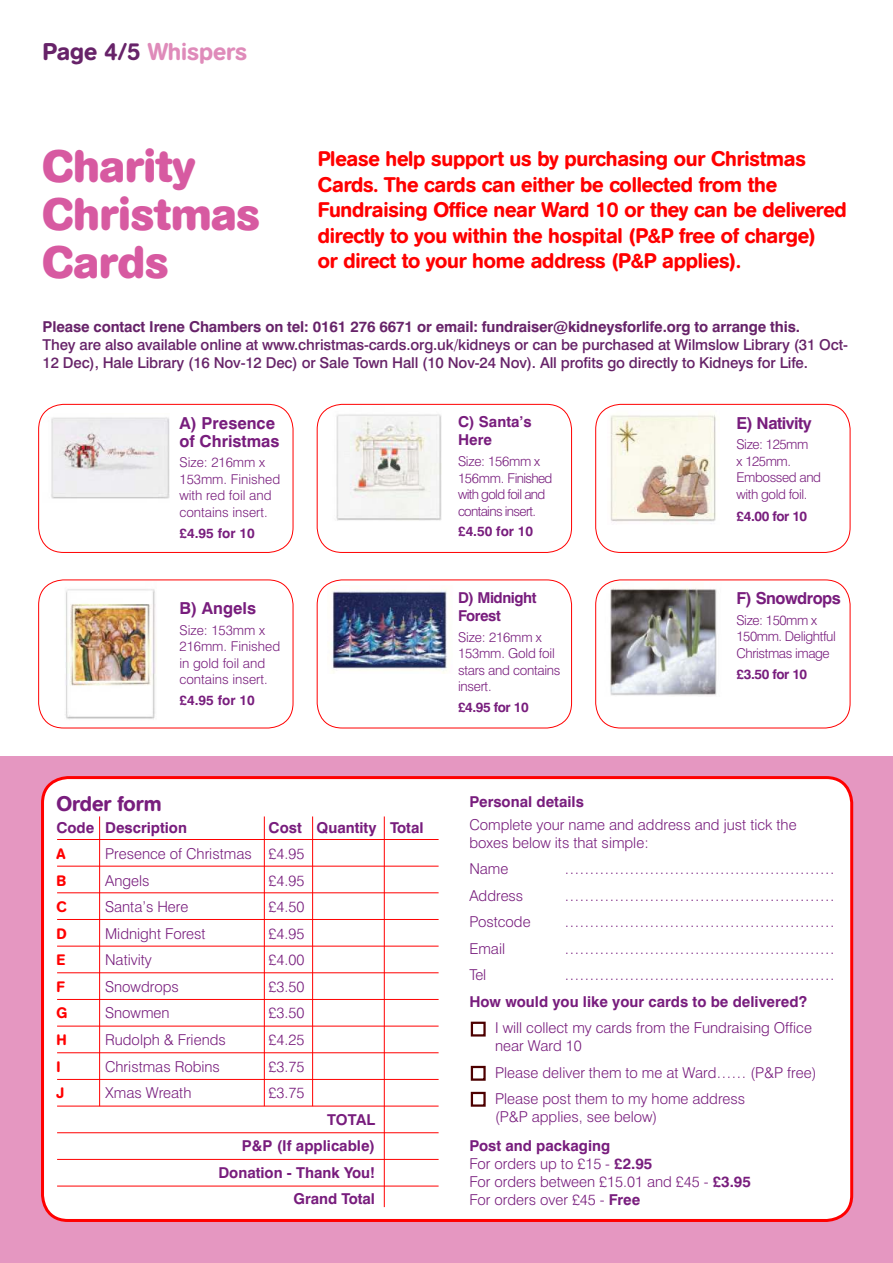
<style>
.page{position:relative;width:893px;height:1263px;background:#fff}
.page>*{position:absolute;margin:0;border:0;box-sizing:border-box;transform-origin:0 0}
.t1{font:700 45px/48px "AG Book Rounded";color:#d75aa1}
.t2{font:500 24px "AG Book Rounded";color:#df8bba}
.t3{font:500 21px/25.5px "AG Book Rounded";letter-spacing:-.01em;color:#f00}
.t4{font:500 21px "AG Book Rounded";color:#781d7d}
.t5{font:700 16.5px/18px "Swiss 721 BT";color:#781d7d}
.t6{font:700 16.5px "Swiss 721 BT";letter-spacing:-.03em;color:#781d7d}
.t7{font:300 15px/18px "Swiss 721 BT";color:#781d7d}
.t8{font:500 15px/18px "Swiss 721 BT";letter-spacing:-.01em;color:#672369}
.t9{font:700 15px/26.5px "Swiss 721 BT";color:#781d7d}
.t10{font:700 15px "Swiss 721 BT";letter-spacing:-.01em;color:#672369}
.t11{font:700 15px/18px "Swiss 721 BT";letter-spacing:-.03em;color:#781d7d}
.t12{font:500 15px "AG Book Rounded";color:#f00}
.t13{font:300 13.5px/16.5px "Swiss 721 BT";letter-spacing:-.02em;color:#781d7d}
.t14{font:300 13.5px/16.5px "Swiss 721 BT";color:#781d7d}
.t15{font:700 13.5px "Swiss 721 BT";letter-spacing:-.015em;color:#781d7d}
.t16{font:300 13.5px/16.5px "Swiss 721 BT";letter-spacing:-.05em;color:#781d7d}
.s1{color:#672369}
.s2{font-weight:700}
</style>
<div class="page">
<div style="left:0;top:757px;width:893px;height:506px;background:#e597c1"></div>
<img style="left:610px;top:415px;width:106px;height:107px">
<img style="left:43px;top:413px;width:127px;height:86px">
<div style="left:38px;top:404px;width:255px;height:149px;border:1px solid #f00;border-radius:25px"></div>
<img style="left:65px;top:589px;width:91px;height:130px">
<div style="left:38px;top:579px;width:255px;height:149px;border:1px solid #f00;border-radius:25px"></div>
<img style="left:329px;top:407px;width:113px;height:114px">
<div style="left:317px;top:404px;width:255px;height:149px;border:1px solid #f00;border-radius:25px"></div>
<img style="left:332px;top:589px;width:115px;height:84px">
<div style="left:317px;top:579px;width:255px;height:149px;border:1px solid #f00;border-radius:25px"></div>
<div style="left:595px;top:404px;width:255px;height:149px;border:1px solid #f00;border-radius:25px"></div>
<img style="left:601px;top:583px;width:116px;height:113px">
<div style="left:595px;top:579px;width:255px;height:149px;border:1px solid #f00;border-radius:25px"></div>
<div style="left:43px;top:777px;width:809px;height:443px;background:#fff;border-radius:26px"></div>
<div style="left:41px;top:776px;width:812px;height:446px;border:3px solid #f00;border-radius:26px"></div>
<div style="left:471px;top:1066px;width:15px;height:15px;border:2px solid #4d0000"></div>
<div style="left:471px;top:1022px;width:15px;height:14px;border:2px solid #4d0000"></div>
<hr style="left:57px;top:839px;width:382px;height:1px;background:#f00">
<hr style="left:57px;top:866px;width:382px;height:1px;background:#f00">
<hr style="left:57px;top:1106px;width:382px;height:1px;background:#f00">
<hr style="left:57px;top:892px;width:382px;height:1px;background:#f00">
<hr style="left:57px;top:919px;width:382px;height:1px;background:#f00">
<hr style="left:57px;top:946px;width:382px;height:1px;background:#f00">
<hr style="left:57px;top:972px;width:382px;height:1px;background:#f00">
<hr style="left:57px;top:999px;width:382px;height:1px;background:#f00">
<hr style="left:57px;top:1026px;width:382px;height:1px;background:#f00">
<hr style="left:57px;top:1052px;width:382px;height:1px;background:#f00">
<hr style="left:99px;top:816px;width:1px;height:290px;background:#f00">
<hr style="left:264px;top:816px;width:1px;height:290px;background:#f00">
<hr style="left:312px;top:816px;width:1px;height:290px;background:#f00">
<hr style="left:384px;top:816px;width:1px;height:391px;background:#f00">
<hr style="left:57px;top:1159px;width:382px;height:1px;background:#f00">
<hr style="left:57px;top:1132px;width:382px;height:1px;background:#f00">
<hr style="left:57px;top:1079px;width:382px;height:1px;background:#f00">
<hr style="left:57px;top:1186px;width:382px;height:1px;background:#f00">
<div style="left:471px;top:1092px;width:15px;height:15px;border:2px solid #4d0000"></div>
<h2 class="t2" style="left:43px;top:43px;width:206px"><span class="s1">Page 4/5</span> Whispers</h2>
<h1 class="t1" style="left:43px;top:145px;width:219px">Charity<br>Christmas<br>Cards</h1>
<p class="t3" style="left:318px;top:148px;width:530px">Please help support us by purchasing our Christmas Cards. The cards can either be collected from the Fundraising Office near Ward 10 or they can be delivered directly to you within the hospital (P&amp;P free of charge)<br>or direct to your home address (P&amp;P applies).</p>
<p class="t10" style="left:43px;top:321px;width:759px">Please contact Irene Chambers on tel: 0161 276 6671 or email: fundraiser@kidneysforlife.org to arrange this.</p>
<p class="t8" style="left:43px;top:337px;width:807px">They are also available online at www.christmas-cards.org.uk/kidneys or can be purchased at Wilmslow Library (31 Oct-<br>12 Dec), Hale Library (16 Nov-12 Dec) or Sale Town Hall (10 Nov-24 Nov). All profits go directly to Kidneys for Life.</p>
<p class="t5" style="left:179px;top:415px;width:102px">A) Presence of Christmas</p>
<p class="t14" style="left:179px;top:456px;width:102px">Size: 216mm x<br>153mm. Finished with red foil and contains insert.</p>
<p class="t15" style="left:179px;top:528px;width:77px">£4.95 for 10</p>
<p class="t5" style="left:179px;top:601px;width:78px">B) Angels</p>
<p class="t14" style="left:179px;top:623px;width:102px">Size: 153mm x<br>216mm. Finished in gold foil and contains insert.</p>
<p class="t15" style="left:179px;top:695px;width:77px">£4.95 for 10</p>
<h3 class="t4" style="left:56px;top:795px;width:107px">Order form</h3>
<p class="t9" style="left:56px;top:816px;width:132px">Code Description</p>
<p class="t9" style="left:269px;top:816px;width:156px">Cost Quantity Total</p>
<p class="t12" style="left:56px;top:848px;width:11px">A</p>
<p class="t7" style="left:105px;top:846px;width:201px">Presence of Christmas £4.95</p>
<p class="t12" style="left:56px;top:875px;width:11px">B</p>
<p class="t7" style="left:105px;top:873px;width:46px">Angels</p>
<p class="t7" style="left:269px;top:873px;width:37px">£4.95</p>
<p class="t12" style="left:56px;top:901px;width:12px">C</p>
<p class="t7" style="left:105px;top:899px;width:85px">Santa’s Here</p>
<p class="t7" style="left:269px;top:899px;width:37px">£4.50</p>
<p class="t12" style="left:56px;top:928px;width:12px">D</p>
<p class="t7" style="left:105px;top:926px;width:102px">Midnight Forest</p>
<p class="t7" style="left:269px;top:926px;width:37px">£4.95</p>
<p class="t12" style="left:56px;top:954px;width:10px">E</p>
<p class="t7" style="left:105px;top:952px;width:48px">Nativity</p>
<p class="t7" style="left:269px;top:952px;width:37px">£4.00</p>
<p class="t12" style="left:56px;top:981px;width:10px">F</p>
<p class="t7" style="left:105px;top:979px;width:75px">Snowdrops</p>
<p class="t7" style="left:269px;top:979px;width:37px">£3.50</p>
<p class="t12" style="left:56px;top:1007px;width:12px">G</p>
<p class="t7" style="left:105px;top:1005px;width:66px">Snowmen</p>
<p class="t7" style="left:269px;top:1005px;width:37px">£3.50</p>
<p class="t12" style="left:56px;top:1034px;width:12px">H</p>
<p class="t7" style="left:105px;top:1032px;width:122px">Rudolph &amp; Friends</p>
<p class="t7" style="left:269px;top:1032px;width:37px">£4.25</p>
<p class="t12" style="left:56px;top:1061px;width:6px">I</p>
<p class="t7" style="left:105px;top:1058px;width:116px">Christmas Robins</p>
<p class="t7" style="left:269px;top:1058px;width:37px">£3.75</p>
<p class="t12" style="left:56px;top:1087px;width:9px">J</p>
<p class="t7" style="left:105px;top:1085px;width:88px">Xmas Wreath</p>
<p class="t7" style="left:269px;top:1085px;width:37px">£3.75</p>
<p class="t9" style="left:218px;top:1107px;width:158px;text-align:right">TOTAL<br>P&amp;P (If applicable)<br>Donation - Thank You!<br>Grand Total</p>
<p class="t9" style="left:458px;top:414px;width:75px;line-height:18px">C) Santa’s<br>Here</p>
<p class="t16" style="left:458px;top:454px;width:96px">Size: 156mm x<br>156mm. Finished with gold foil and contains insert.</p>
<p class="t15" style="left:458px;top:526px;width:77px">£4.50 for 10</p>
<p class="t11" style="left:458px;top:590px;width:80px">D) Midnight<br>Forest</p>
<p class="t13" style="left:458px;top:630px;width:104px">Size: 216mm x<br>153mm. Gold foil stars and contains insert.</p>
<p class="t15" style="left:458px;top:702px;width:72px">£4.95 for 10</p>
<p class="t6" style="left:736px;top:416px;width:77px">E) Nativity</p>
<p class="t13" style="left:736px;top:438px;width:86px">Size: 125mm<br>x 125mm.<br>Embossed and with gold foil.</p>
<p class="t15" style="left:736px;top:511px;width:72px">£4.00 for 10</p>
<p class="t6" style="left:736px;top:592px;width:106px">F) Snowdrops</p>
<p class="t13" style="left:736px;top:613px;width:101px">Size: 150mm x<br>150mm. Delightful<br>Christmas image</p>
<p class="t15" style="left:736px;top:669px;width:72px">£3.50 for 10</p>
<p class="t9" style="left:469px;top:790px;width:116px">Personal details</p>
<p class="t7" style="left:469px;top:816px;width:329px">Complete your name and address and just tick the boxes below its that simple:</p>
<p class="t7" style="left:469px;top:861px;width:41px">Name</p>
<p class="t7" style="left:565px;top:861px;width:272px">………………………………………………</p>
<p class="t7" style="left:469px;top:887px;width:55px">Address</p>
<p class="t7" style="left:565px;top:887px;width:271px">………………………………………………</p>
<p class="t7" style="left:469px;top:914px;width:63px">Postcode</p>
<p class="t7" style="left:565px;top:914px;width:271px">………………………………………………</p>
<p class="t7" style="left:469px;top:940px;width:37px">Email</p>
<p class="t7" style="left:565px;top:940px;width:271px">………………………………………………</p>
<p class="t7" style="left:469px;top:967px;width:19px">Tel</p>
<p class="t7" style="left:565px;top:967px;width:272px">………………………………………………</p>
<p class="t9" style="left:469px;top:989px;width:339px">How would you like your cards to be delivered?</p>
<p class="t7" style="left:495px;top:1020px;width:318px">I will collect my cards from the Fundraising Office near Ward 10</p>
<p class="t7" style="left:495px;top:1060px;width:323px;line-height:26.5px">Please deliver them to me at Ward…… (P&amp;P free)<br>Please post them to my home address</p>
<p class="t7" style="left:495px;top:1109px;width:164px">(P&amp;P applies, see below)</p>
<p class="t7" style="left:469px;top:1138px;width:283px"><span class="s2">Post and packaging<br></span>For orders up to £15 - <span class="s2">£2.95<br></span>For orders between £15.01 and £45 - <span class="s2">£3.95<br></span>For orders over £45 - <span class="s2">Free</span></p>
</div>
